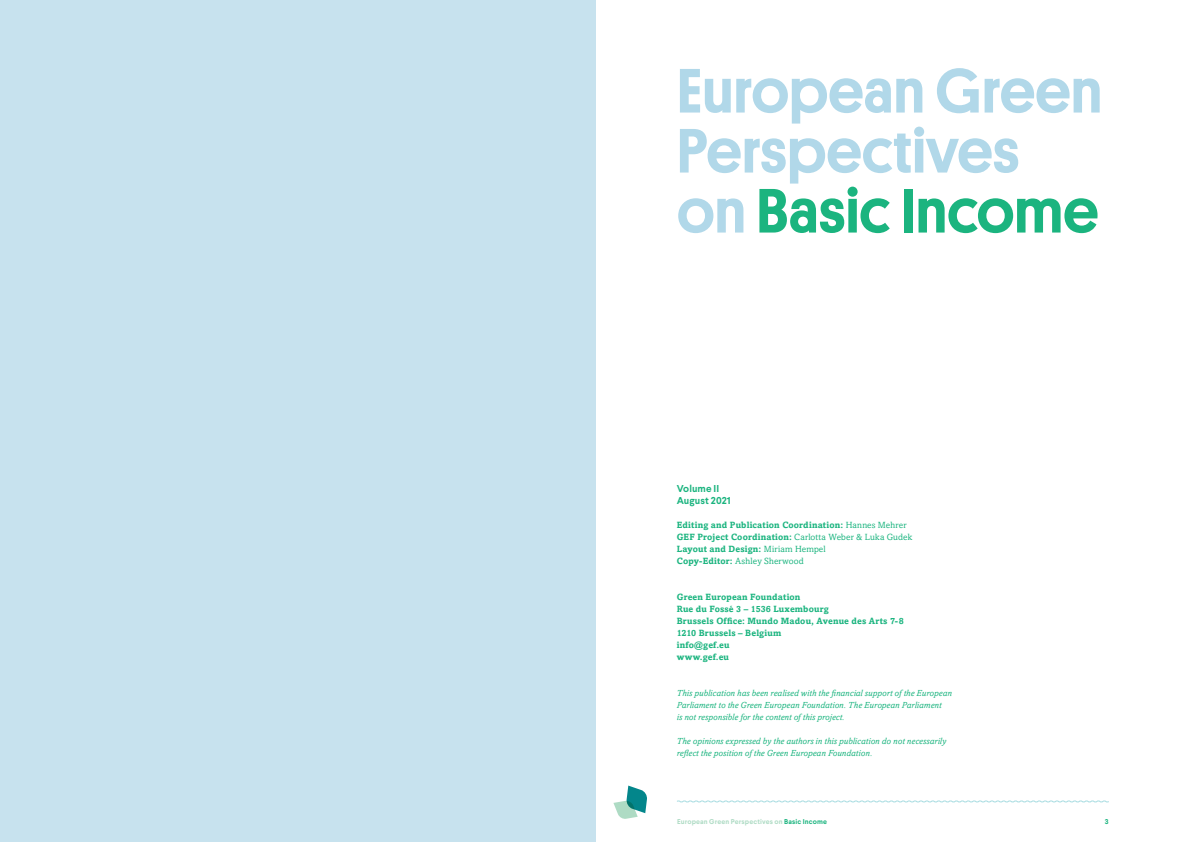
<style>
.page{position:relative;width:1191px;height:842px;background:#fff}
.page>*{position:absolute;margin:0;border:0;box-sizing:border-box;transform-origin:0 0}
._0_Cover{font:500 63px/60px "Platform";letter-spacing:.005em;color:#b1d8e9}
.III_Body_text_Titles{font:700 10px/12px "Larsseit";letter-spacing:.005em;color:#1bb47f}
.III_Body_text{font:italic 9px/12px "Amasis MT Std";letter-spacing:.005em;color:#1bb47f}
.III_Body_text-2{font:700 9px/12px "Amasis MT Std";letter-spacing:.015em;color:#1bb47f}
.III_Body_text-3{font:9px "Amasis MT Std";letter-spacing:.015em;color:#1bb47f}
.t1{font:700 7px "Larsseit";letter-spacing:.02em;color:#aedbc4}
.t2{font:700 7px "Larsseit";color:#1bb47f}
.s1{color:#1bb47f}
.s2{font-weight:400}
.s3{font-weight:700}
</style>
<div class="page">
<svg style="left:677px;top:800px;width:432px;height:3px"></svg>
<svg style="left:613px;top:785px;width:34px;height:34px"></svg>
<div style="left:0;top:0;width:595px;height:842px;background:#c7e2ee"></div>
<p class="_0_Cover" style="left:677px;top:57px;width:426px">European Green<br>Perspectives on <span class="s1">Basic Income</span></p>
<p class="III_Body_text_Titles" style="left:677px;top:482px;width:55px">Volume II<br>August 2021</p>
<p class="III_Body_text-2" style="left:677px;top:518px;width:231px">Editing and Publication Coordination: <span class="s2">Hannes Mehrer</span></p>
<p class="III_Body_text-2" style="left:677px;top:530px;width:237px">GEF Project Coordination: <span class="s2">Carlotta Weber &amp; Luka Gudek</span></p>
<p class="III_Body_text-2" style="left:677px;top:542px;width:150px">Layout and Design: <span class="s2">Miriam Hempel</span></p>
<p class="III_Body_text-3" style="left:677px;top:555px;width:128px"><span class="s3">Copy-Editor:</span> Ashley Sherwood</p>
<p class="III_Body_text-2" style="left:677px;top:590px;width:125px">Green European Foundation</p>
<p class="III_Body_text-2" style="left:677px;top:602px;width:153px">Rue du Fossé 3 – 1536 Luxembourg</p>
<p class="III_Body_text-2" style="left:677px;top:614px;width:228px">Brussels Office: Mundo Madou, Avenue des Arts 7-8<br>1210 Brussels – Belgium</p>
<p class="III_Body_text-2" style="left:677px;top:638px;width:54px">info@gef.eu</p>
<p class="III_Body_text-2" style="left:677px;top:650px;width:54px">www.gef.eu</p>
<p class="III_Body_text" style="left:677px;top:687px;width:277px">This publication has been realised with the financial support of the European<br>Parliament to the Green European Foundation. The European Parliament<br>is not responsible for the content of this project.</p>
<p class="III_Body_text" style="left:677px;top:735px;width:271px">The opinions expressed by the authors in this publication do not necessarily reflect the position of the Green European Foundation.</p>
<p class="t1" style="left:677px;top:817px;width:152px">European Green Perspectives on <span class="s1">Basic Income</span></p>
<p class="t2" style="left:1105px;top:817px;width:5px">3</p>
</div>
